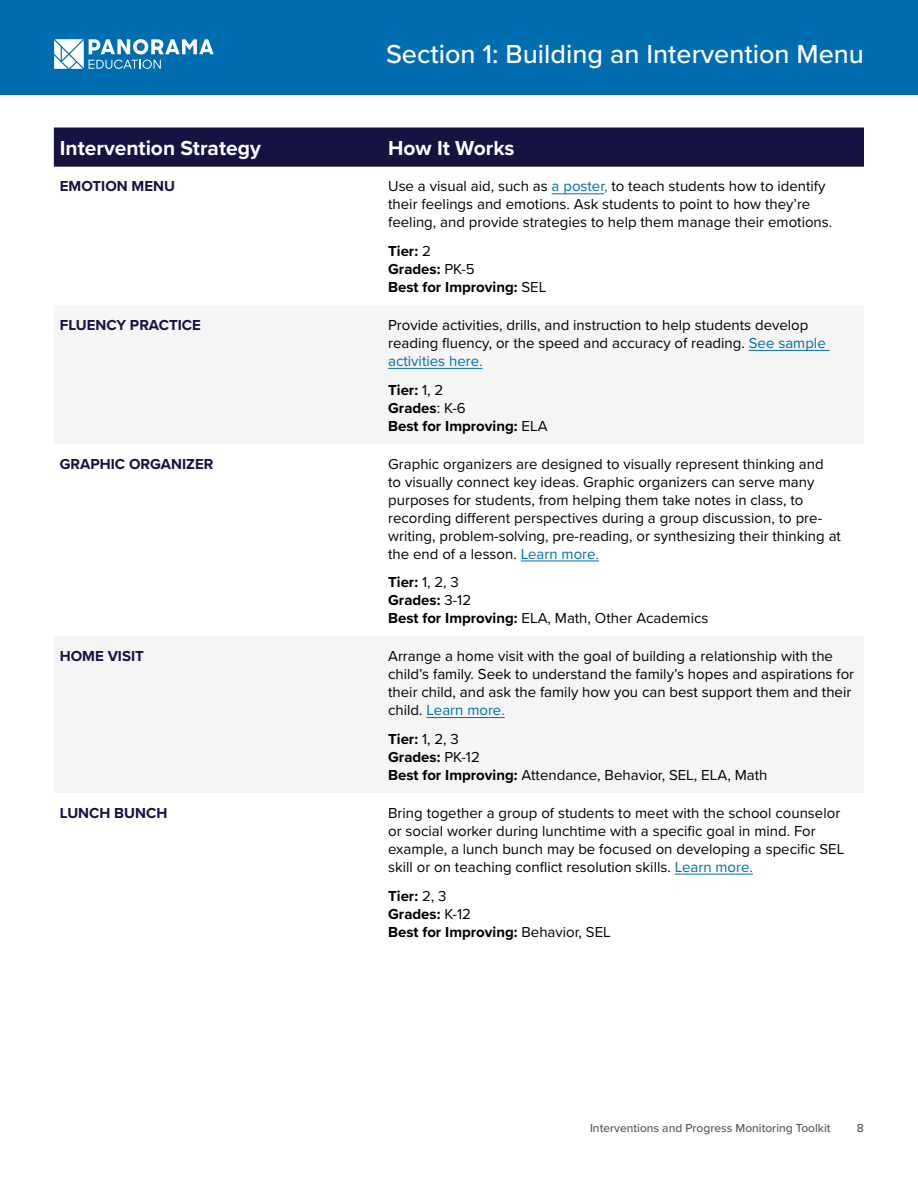
<style>
.page{position:relative;width:918px;height:1188px;background:#fff}
.page>*{position:absolute;margin:0;border:0;box-sizing:border-box;transform-origin:0 0}
.t1{font:500 27px "Proxima Nova";color:#fff}
.t2{font:700 21px "Proxima Nova";color:#fff}
.t3{font:15px/18px "Proxima Nova";color:#000}
.t4{font:700 15px/18px "Proxima Nova";color:#000}
.t5{font:700 15px "Proxima Nova";color:#161242}
.t6{font:500 12px "Proxima Nova";color:#58595b}
.s1{color:#006db0}
.s2{color:#58595b}
.s3{font-weight:400}
.s4{font-weight:700}
</style>
<div class="page">
<div style="left:0;top:0;width:918px;height:94px;background:#006db0"></div>
<div style="left:54px;top:128px;width:810px;height:39px;background:#161242"></div>
<hr style="left:552px;top:193px;width:52px;height:1px;background:#006db0">
<hr style="left:749px;top:350px;width:81px;height:1px;background:#006db0">
<hr style="left:388px;top:368px;width:95px;height:1px;background:#006db0">
<hr style="left:521px;top:561px;width:78px;height:1px;background:#006db0">
<hr style="left:427px;top:717px;width:78px;height:1px;background:#006db0">
<hr style="left:675px;top:874px;width:78px;height:1px;background:#006db0">
<svg style="left:54px;top:39px;width:160px;height:30px"></svg>
<h1 class="t1" style="left:386px;top:33px;width:479px">Section 1: Building an Intervention Menu</h1>
<h2 class="t2" style="left:60px;top:133px;width:202px">Intervention Strategy</h2>
<h2 class="t2" style="left:388px;top:133px;width:128px">How It Works</h2>
<p class="t5" style="left:60px;top:175px;width:117px">EMOTION MENU</p>
<p class="t3" style="left:388px;top:177px;width:446px">Use a visual aid, such as <span class="s1">a poster</span><span class="s2">,</span> to teach students how to identify their feelings and emotions. Ask students to point to how they’re feeling, and provide strategies to help them manage their emotions.</p>
<p class="t4" style="left:388px;top:242px;width:160px">Tier: <span class="s3">2<br></span>Grades: <span class="s3">PK-5<br></span>Best for Improving: <span class="s3">SEL</span></p>
<p class="t5" style="left:60px;top:314px;width:143px">FLUENCY PRACTICE</p>
<p class="t3" style="left:388px;top:315px;width:439px">Provide activities, drills, and instruction to help students develop reading fluency, or the speed and accuracy of reading. <span class="s1">See sample activities here.</span></p>
<p class="t4" style="left:388px;top:381px;width:161px">Tier: <span class="s3">1, 2<br></span>Grades<span class="s3">: K-6<br></span>Best for Improving: <span class="s3">ELA</span></p>
<p class="t5" style="left:60px;top:452px;width:155px">GRAPHIC ORGANIZER</p>
<p class="t3" style="left:388px;top:454px;width:454px">Graphic organizers are designed to visually represent thinking and<br>to visually connect key ideas. Graphic organizers can serve many purposes for students, from helping them take notes in class, to recording different perspectives during a group discussion, to pre&shy;writing, problem-solving, pre-reading, or synthesizing their thinking at the end of a lesson. <span class="s1">Learn more.</span></p>
<p class="t3" style="left:388px;top:573px;width:322px"><span class="s4">Tier:</span> 1, 2, 3<br><span class="s4">Grades:</span> 3-12<br><span class="s4">Best for Improving:</span> ELA, Math, Other Academics</p>
<p class="t5" style="left:60px;top:645px;width:86px">HOME VISIT</p>
<p class="t3" style="left:388px;top:647px;width:468px">Arrange a home visit with the goal of building a relationship with the child’s family. Seek to understand the family’s hopes and aspirations for their child, and ask the family how you can best support them and their child. <span class="s1">Learn more.</span></p>
<p class="t3" style="left:388px;top:729px;width:381px"><span class="s4">Tier:</span> 1, 2, 3<br><span class="s4">Grades:</span> PK-12<br><span class="s4">Best for Improving:</span> Attendance, Behavior, SEL, ELA, Math</p>
<p class="t5" style="left:60px;top:802px;width:109px">LUNCH BUNCH</p>
<p class="t3" style="left:388px;top:803px;width:458px">Bring together a group of students to meet with the school counselor or social worker during lunchtime with a specific goal in mind. For example, a lunch bunch may be focused on developing a specific SEL skill or on teaching conflict resolution skills. <span class="s1">Learn more.</span></p>
<p class="t4" style="left:388px;top:886px;width:224px">Tier: <span class="s3">2, 3<br></span>Grades: <span class="s3">K-12<br></span>Best for Improving: <span class="s3">Behavior, SEL</span></p>
<p class="t6" style="left:590px;top:1119px;width:242px">Interventions and Progress Monitoring Toolkit</p>
<p class="t6" style="left:857px;top:1119px;width:9px">8</p>
</div>
